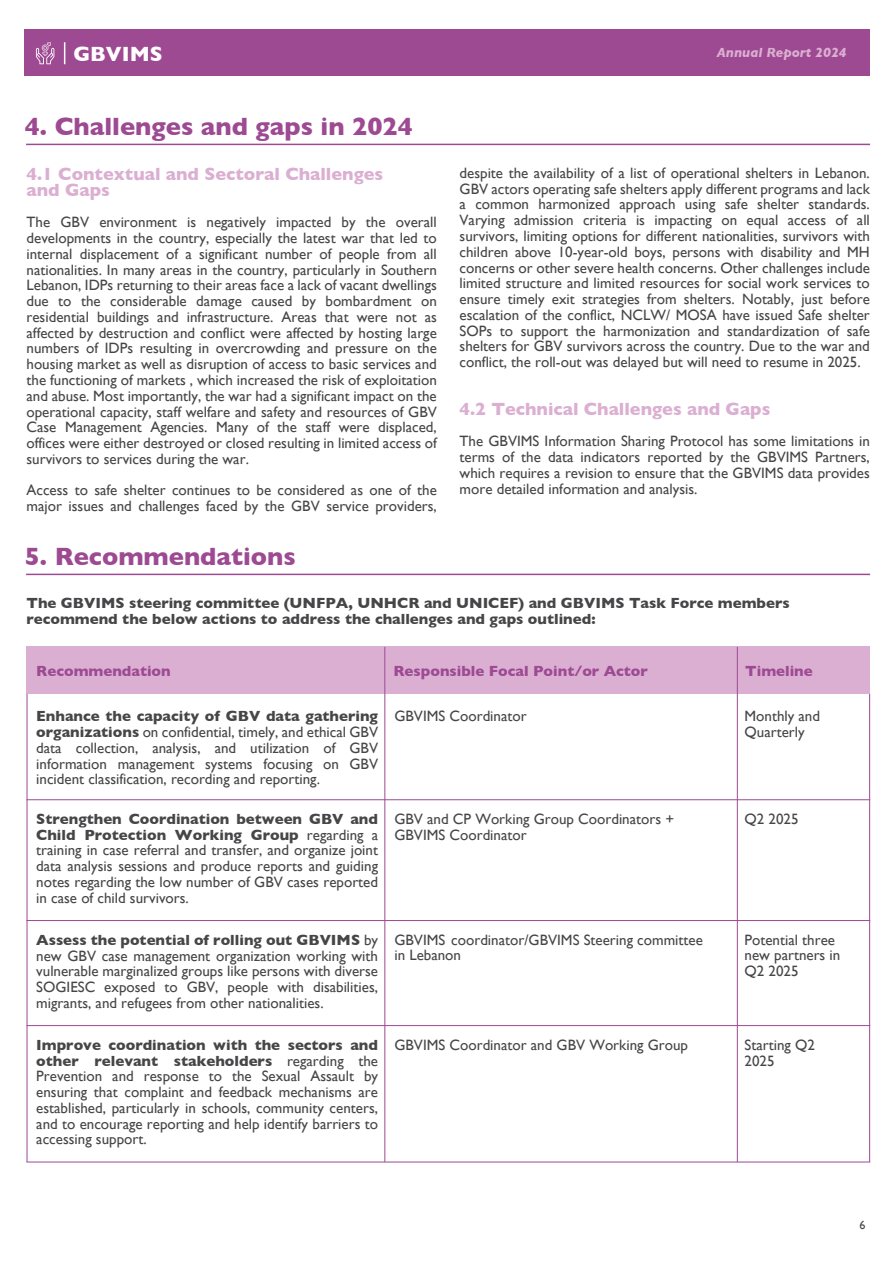
<style>
.page{position:relative;width:893px;height:1263px;background:#fff}
.page>*{position:absolute;margin:0;border:0;box-sizing:border-box;transform-origin:0 0}
.t1{font:700 25.5px "Gill Sans";color:#9d4a92}
.t2{font:700 21px "Gill Sans";color:#fff}
.t3{font:700 18px/15.8px "Gill Sans";color:#dbafd2}
.t4{font:15px/15.8px "Gill Sans";color:#464648;text-align:justify}
.t5{font:700 15px/15.8px "Gill Sans";color:#464648}
.t6{font:700 15px "Gill Sans";color:#9d4a92}
.t7{font:italic 700 13.5px "Gill Sans";color:#dbafd2}
.t8{font:12px "Gill Sans";color:#464648}
.s1{font-weight:700}
</style>
<div class="page">
<div style="left:27px;top:647px;width:843px;height:47px;background:#dbafd2"></div>
<hr style="left:26px;top:144px;width:844px;height:1px;background:#9d4a92">
<hr style="left:26px;top:574px;width:844px;height:1px;background:#9d4a92">
<hr style="left:384px;top:647px;width:1px;height:515px;background:#9d4a92">
<hr style="left:27px;top:694px;width:1px;height:468px;background:#9d4a92">
<hr style="left:737px;top:647px;width:1px;height:515px;background:#9d4a92">
<hr style="left:869px;top:694px;width:1px;height:468px;background:#9d4a92">
<hr style="left:27px;top:799px;width:843px;height:1px;background:#9d4a92">
<hr style="left:27px;top:1161px;width:843px;height:1px;background:#9d4a92">
<hr style="left:27px;top:920px;width:843px;height:1px;background:#9d4a92">
<hr style="left:27px;top:1025px;width:843px;height:1px;background:#9d4a92">
<div style="left:24px;top:29px;width:846px;height:47px;background:#9d4a92"></div>
<svg style="left:36px;top:42px;width:18px;height:22px"></svg>
<svg style="left:64px;top:42px;width:1px;height:22px"></svg>
<h2 class="t2" style="left:73px;top:37px;width:91px">GBVIMS</h2>
<p class="t7" style="left:717px;top:45px;width:131px">Annual Report 2024</p>
<h1 class="t1" style="left:25px;top:107px;width:389px">4. Challenges and gaps in 2024</h1>
<p class="t3" style="left:27px;top:166px;width:358px">4.1 Contextual and Sectoral Challenges and Gaps</p>
<p class="t4" style="left:27px;top:214px;width:412px">The GBV environment is negatively impacted by the overall developments in the country, especially the latest war that led to internal displacement of a significant number of people from all nationalities. In many areas in the country, particularly in Southern Lebanon, IDPs returning to their areas face a lack of vacant dwellings due to the considerable damage caused by bombardment on residential buildings and infrastructure. Areas that were not as affected by destruction and conflict were affected by hosting large numbers of IDPs resulting in overcrowding and pressure on the housing market as well as disruption of access to basic services and the functioning of markets , which increased the risk of exploitation and abuse. Most importantly, the war had a significant impact on the operational capacity, staff welfare and safety and resources of GBV Case Management Agencies. Many of the staff were displaced, offices were either destroyed or closed resulting in limited access of survivors to services during the war.</p>
<p class="t4" style="left:27px;top:482px;width:412px">Access to safe shelter continues to be considered as one of the major issues and challenges faced by the GBV service providers,</p>
<h1 class="t1" style="left:25px;top:536px;width:272px">5. Recommendations</h1>
<p class="t4" style="left:460px;top:165px;width:412px">despite the availability of a list of operational shelters in Lebanon.<br>GBV actors operating safe shelters apply different programs and lack a common harmonized approach using safe shelter standards.<br>Varying admission criteria is impacting on equal access of all survivors, limiting options for different nationalities, survivors with children above 10-year-old boys, persons with disability and MH concerns or other severe health concerns. Other challenges include limited structure and limited resources for social work services to ensure timely exit strategies from shelters. Notably, just before escalation of the conflict, NCLW/ MOSA have issued Safe shelter SOPs to support the harmonization and standardization of safe shelters for GBV survivors across the country. Due to the war and conflict, the roll-out was delayed but will need to resume in 2025.</p>
<p class="t3" style="left:460px;top:400px;width:312px">4.2 Technical Challenges and Gaps</p>
<p class="t4" style="left:460px;top:433px;width:412px">The GBVIMS Information Sharing Protocol has some limitations in terms of the data indicators reported by the GBVIMS Partners, which requires a revision to ensure that the GBVIMS data provides more detailed information and analysis.</p>
<p class="t5" style="left:27px;top:594px;width:765px">The GBVIMS steering committee (UNFPA, UNHCR and UNICEF) and GBVIMS Task Force members recommend the below actions to address the challenges and gaps outlined:</p>
<p class="t6" style="left:36px;top:659px;width:136px">Recommendation</p>
<p class="t6" style="left:393px;top:659px;width:256px">Responsible Focal Point/or Actor</p>
<p class="t6" style="left:745px;top:659px;width:69px">Timeline</p>
<p class="t4" style="left:36px;top:708px;width:343px"><span class="s1">Enhance the capacity of GBV data gathering organizations</span> on confidential, timely, and ethical GBV data collection, analysis, and utilization of GBV information management systems focusing on GBV incident classification, recording and reporting.</p>
<p class="t4" style="left:394px;top:708px;width:134px">GBVIMS Coordinator</p>
<p class="t4" style="left:744px;top:708px;width:77px">Monthly and<br>Quarterly</p>
<p class="t4" style="left:36px;top:811px;width:343px"><span class="s1">Strengthen Coordination between GBV and Child Protection Working Group</span> regarding a training in case referral and transfer, and organize joint data analysis sessions and produce reports and guiding notes regarding the low number of GBV cases reported in case of child survivors.</p>
<p class="t4" style="left:394px;top:811px;width:281px">GBV and CP Working Group Coordinators +<br>GBVIMS Coordinator</p>
<p class="t4" style="left:744px;top:811px;width:56px">Q2 2025</p>
<p class="t4" style="left:36px;top:932px;width:343px"><span class="s1">Assess the potential of rolling out GBVIMS</span> by new GBV case management organization working with vulnerable marginalized groups like persons with diverse SOGIESC exposed to GBV, people with disabilities, migrants, and refugees from other nationalities.</p>
<p class="t4" style="left:394px;top:932px;width:310px">GBVIMS coordinator/GBVIMS Steering committee in Lebanon</p>
<p class="t4" style="left:744px;top:932px;width:97px;text-align:left">Potential three new partners in<br>Q2 2025</p>
<p class="t4" style="left:36px;top:1037px;width:343px"><span class="s1">Improve coordination with the sectors and other relevant stakeholders</span> regarding the Prevention and response to the Sexual Assault by ensuring that complaint and feedback mechanisms are established, particularly in schools, community centers, and to encourage reporting and help identify barriers to accessing support.</p>
<p class="t4" style="left:394px;top:1037px;width:295px">GBVIMS Coordinator and GBV Working Group</p>
<p class="t4" style="left:744px;top:1037px;width:72px">Starting Q2<br>2025</p>
<p class="t8" style="left:859px;top:1218px;width:7px">6</p>
</div>
